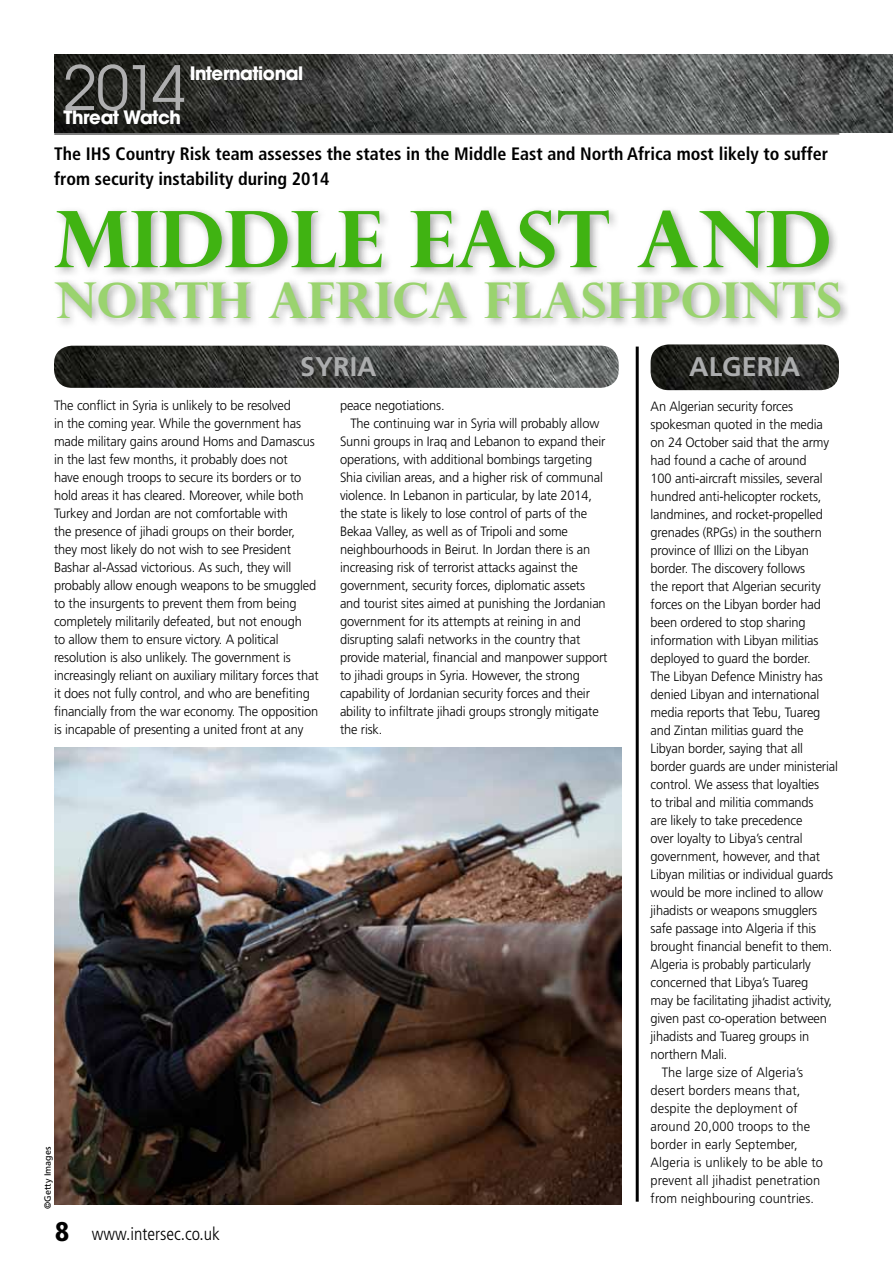
<style>
.page{position:relative;width:893px;height:1263px;background:#fff}
.page>*{position:absolute;margin:0;border:0;box-sizing:border-box;transform-origin:0 0}
.t1{font:700 78px "Perpetua Titling";color:#40b312}
.t2{font:67.5px "Avant Garde Gothic Itc T";color:#afafb0}
.t3{font:700 49.5px "Perpetua Titling";color:#9ad36f}
.t4{font:700 27px "Frutiger";color:#acadae}
.t5{font:700 20.4px "Avant Garde Gothic Itc T";letter-spacing:-.02em;color:#fff}
.t6{font:700 condensed 18px/25.5px "Frutiger";color:#000}
.t7{font:300 condensed 18px "Frutiger";color:#000}
.t8{font:300 13.5px/18px "Frutiger";letter-spacing:-.01em;color:#000;scale:.95 1}
.t9{font:300 13.5px "Frutiger";letter-spacing:.01em;color:#000;scale:.95 1}
.t10{font:9px "Frutiger";color:#000}
.s1{font-weight:900;font-size:27px}
</style>
<div class="page">
<img style="left:55px;top:54px;width:838px;height:79px">
<hr style="left:54px;top:134px;width:785px;height:1px;background:#000">
<div style="left:50px;top:205px;width:790px;height:74px;background:#000;opacity:.35"></div>
<div style="left:51px;top:277px;width:800px;height:52px;background:#000;opacity:.35"></div>
<img style="left:54px;top:346px;width:565px;height:42px">
<img style="left:651px;top:344px;width:188px;height:46px">
<img style="left:54px;top:747px;width:567px;height:457px">
<hr style="left:636px;top:347px;width:3px;height:855px;background:#000">
<h2 class="t2" style="left:63px;top:48px;width:124px">2014</h2>
<h3 class="t5" style="left:63px;top:105px;width:119px">Threat Watch</h3>
<h3 class="t5" style="left:190px;top:60px;width:115px">International</h3>
<h3 class="t6" style="left:54px;top:141px;width:775px">The IHS Country Risk team assesses the states in the Middle East and North Africa most likely to suffer from security instability during 2014</h3>
<h1 class="t1" style="left:54px;top:191px;width:779px">MIDDLE EAST AND</h1>
<h3 class="t3" style="left:54px;top:270px;width:789px">NORTH AFRICA FLASHPOINTS</h3>
<h3 class="t4" style="left:300px;top:350px;width:78px">SYRIA</h3>
<h3 class="t4" style="left:689px;top:351px;width:112px">ALGERIA</h3>
<p class="t8" style="left:54px;top:397px;width:280px">The conflict in Syria is unlikely to be resolved<br>in the coming year. While the government has made military gains around Homs and Damascus in the last few months, it probably does not<br>have enough troops to secure its borders or to hold areas it has cleared. Moreover, while both Turkey and Jordan are not comfortable with<br>the presence of jihadi groups on their border, they most likely do not wish to see President Bashar al-Assad victorious. As such, they will probably allow enough weapons to be smuggled to the insurgents to prevent them from being completely militarily defeated, but not enough<br>to allow them to ensure victory. A political resolution is also unlikely. The government is increasingly reliant on auxiliary military forces that it does not fully control, and who are benefiting financially from the war economy. The opposition is incapable of presenting a united front at any</p>
<p class="t8" style="left:340px;top:396px;width:112px">peace negotiations.</p>
<p class="t8" style="left:651px;top:397px;width:151px">An Algerian security forces</p>
<p class="t8" style="left:651px;top:415px;width:183px">spokesman quoted in the media</p>
<p class="t8" style="left:651px;top:433px;width:189px">on 24 October said that the army</p>
<p class="t8" style="left:651px;top:451px;width:166px">had found a cache of around</p>
<p class="t8" style="left:651px;top:469px;width:183px">100 anti-aircraft missiles, several</p>
<p class="t8" style="left:651px;top:487px;width:181px">hundred anti-helicopter rockets,</p>
<p class="t8" style="left:651px;top:505px;width:183px">landmines, and rocket-propelled</p>
<p class="t8" style="left:651px;top:523px;width:182px">grenades (RPGs) in the southern</p>
<p class="t8" style="left:651px;top:541px;width:168px">province of Illizi on the Libyan</p>
<p class="t8" style="left:651px;top:559px;width:164px">border. The discovery follows</p>
<p class="t8" style="left:651px;top:577px;width:181px">the report that Algerian security</p>
<p class="t8" style="left:651px;top:595px;width:181px">forces on the Libyan border had</p>
<p class="t8" style="left:651px;top:613px;width:165px">been ordered to stop sharing</p>
<p class="t8" style="left:651px;top:631px;width:178px">information with Libyan militias</p>
<p class="t8" style="left:651px;top:649px;width:170px">deployed to guard the border.</p>
<p class="t8" style="left:651px;top:667px;width:183px">The Libyan Defence Ministry has</p>
<p class="t8" style="left:651px;top:685px;width:179px">denied Libyan and international</p>
<p class="t8" style="left:651px;top:703px;width:180px">media reports that Tebu, Tuareg</p>
<p class="t8" style="left:651px;top:721px;width:163px">and Zintan militias guard the</p>
<p class="t8" style="left:651px;top:739px;width:162px">Libyan border, saying that all</p>
<p class="t8" style="left:651px;top:757px;width:199px">border guards are under ministerial</p>
<p class="t8" style="left:651px;top:775px;width:179px">control. We assess that loyalties</p>
<p class="t8" style="left:651px;top:793px;width:173px">to tribal and militia commands</p>
<p class="t8" style="left:651px;top:811px;width:161px">are likely to take precedence</p>
<p class="t8" style="left:651px;top:829px;width:162px">over loyalty to Libya’s central</p>
<p class="t8" style="left:651px;top:847px;width:180px">government, however, and that</p>
<p class="t8" style="left:651px;top:865px;width:194px">Libyan militias or individual guards</p>
<p class="t8" style="left:651px;top:883px;width:183px">would be more inclined to allow</p>
<p class="t8" style="left:651px;top:901px;width:177px">jihadists or weapons smugglers</p>
<p class="t8" style="left:651px;top:919px;width:176px">safe passage into Algeria if this</p>
<p class="t8" style="left:651px;top:937px;width:193px">brought financial benefit to them.</p>
<p class="t8" style="left:651px;top:955px;width:170px">Algeria is probably particularly</p>
<p class="t8" style="left:651px;top:973px;width:167px">concerned that Libya’s Tuareg</p>
<p class="t8" style="left:651px;top:991px;width:192px">may be facilitating jihadist activity,</p>
<p class="t8" style="left:651px;top:1009px;width:187px">given past co-operation between</p>
<p class="t8" style="left:651px;top:1027px;width:168px">jihadists and Tuareg groups in</p>
<p class="t8" style="left:651px;top:1045px;width:82px">northern Mali.</p>
<p class="t9" style="left:662px;top:1064px;width:151px">The large size of Algeria’s</p>
<p class="t9" style="left:651px;top:1082px;width:159px">desert borders means that,</p>
<p class="t9" style="left:651px;top:1100px;width:156px">despite the deployment of</p>
<p class="t9" style="left:651px;top:1118px;width:170px">around 20,000 troops to the</p>
<p class="t9" style="left:651px;top:1136px;width:156px">border in early September,</p>
<p class="t9" style="left:651px;top:1154px;width:183px">Algeria is unlikely to be able to</p>
<p class="t9" style="left:651px;top:1172px;width:180px">prevent all jihadist penetration</p>
<p class="t9" style="left:651px;top:1190px;width:174px">from neighbouring countries.</p>
<p class="t8" style="left:350px;top:414px;width:264px">The continuing war in Syria will probably allow</p>
<p class="t8" style="left:340px;top:432px;width:281px">Sunni groups in Iraq and Lebanon to expand their</p>
<p class="t8" style="left:340px;top:450px;width:267px">operations, with additional bombings targeting</p>
<p class="t8" style="left:340px;top:468px;width:278px">Shia civilian areas, and a higher risk of communal</p>
<p class="t8" style="left:340px;top:486px;width:267px">violence. In Lebanon in particular, by late 2014,</p>
<p class="t8" style="left:340px;top:504px;width:262px">the state is likely to lose control of parts of the</p>
<p class="t8" style="left:340px;top:522px;width:242px">Bekaa Valley, as well as of Tripoli and some</p>
<p class="t8" style="left:340px;top:540px;width:265px">neighbourhoods in Beirut. In Jordan there is an</p>
<p class="t8" style="left:340px;top:558px;width:252px">increasing risk of terrorist attacks against the</p>
<p class="t8" style="left:340px;top:576px;width:259px">government, security forces, diplomatic assets</p>
<p class="t8" style="left:340px;top:594px;width:281px">and tourist sites aimed at punishing the Jordanian</p>
<p class="t8" style="left:340px;top:612px;width:255px">government for its attempts at reining in and</p>
<p class="t8" style="left:340px;top:630px;width:254px">disrupting salafi networks in the country that</p>
<p class="t8" style="left:340px;top:648px;width:283px">provide material, financial and manpower support</p>
<p class="t8" style="left:340px;top:666px;width:254px">to jihadi groups in Syria. However, the strong</p>
<p class="t8" style="left:340px;top:684px;width:265px">capability of Jordanian security forces and their</p>
<p class="t8" style="left:340px;top:702px;width:274px">ability to infiltrate jihadi groups strongly mitigate</p>
<p class="t8" style="left:340px;top:720px;width:46px">the risk.</p>
<p class="t10" style="left:43px;top:1209px;width:64px;rotate:-90deg">©Getty Images</p>
<h3 class="t7" style="left:55px;top:1223px;width:166px"><span class="s1">8</span> www.intersec.co.uk</h3>
</div>
